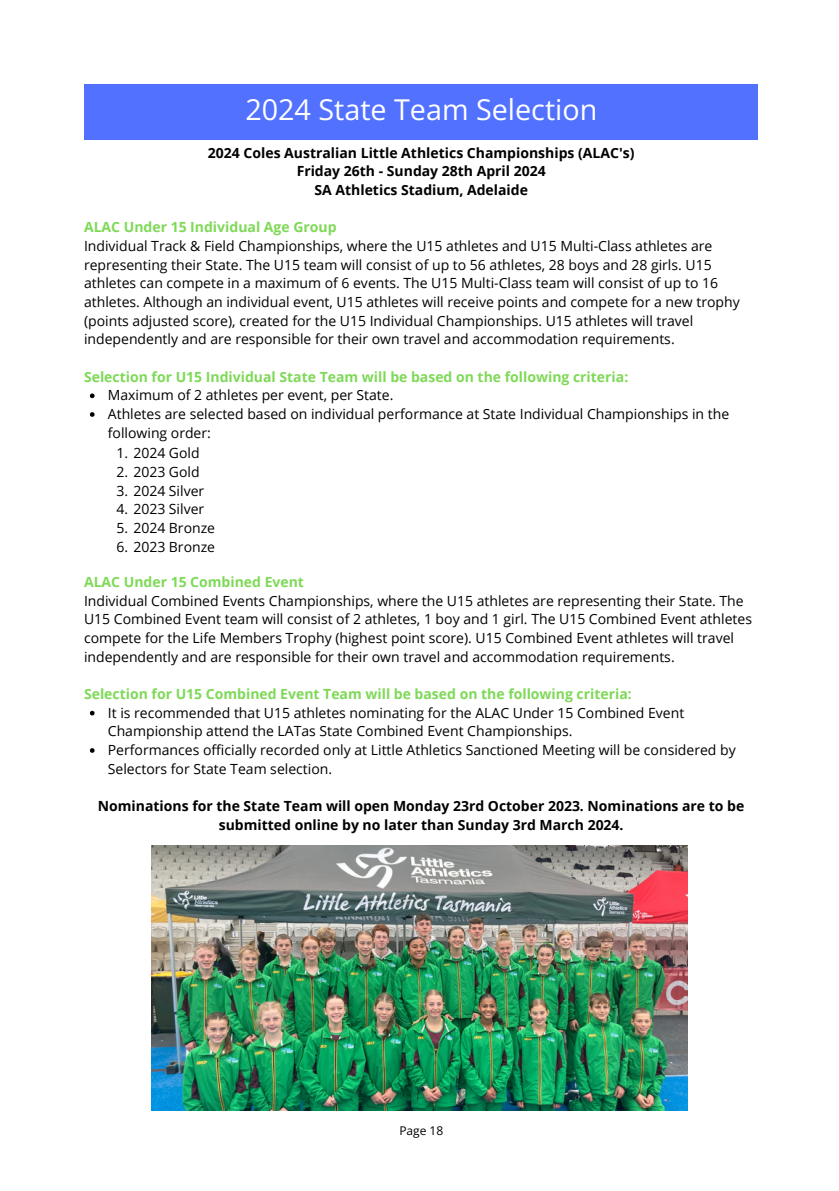
<style>
.page{position:relative;width:839px;height:1191px;background:#fff}
.page>*{position:absolute;margin:0;border:0;box-sizing:border-box;transform-origin:0 0}
.t1{font:28.8px "Open Sans";color:#fff}
.t2{font:14px/18.6px "Open Sans";color:#000}
.t3{font:700 14px/18.6px "Open Sans";color:#000;text-align:center}
.t4{font:700 14px "Open Sans";color:#7ed957}
.t5{font:12px "Open Sans";color:#000}
</style>
<div class="page">
<div style="left:84px;top:84px;width:674px;height:55px;background:#5271ff"></div>
<svg style="left:90px;top:393px;width:5px;height:5px"></svg>
<svg style="left:90px;top:412px;width:5px;height:5px"></svg>
<svg style="left:90px;top:711px;width:5px;height:4px"></svg>
<svg style="left:90px;top:748px;width:5px;height:5px"></svg>
<img style="left:151px;top:845px;width:536px;height:266px">
<p class="t1" style="left:245px;top:90px;width:353px">2024 State Team Selection</p>
<p class="t3" style="left:208px;top:143px;width:428px">2024 Coles Australian Little Athletics Championships (ALAC's)</p>
<p class="t3" style="left:297px;top:162px;width:250px">Friday 26th - Sunday 28th April 2024</p>
<p class="t3" style="left:314px;top:180px;width:215px">SA Athletics Stadium, Adelaide</p>
<p class="t4" style="left:84px;top:218px;width:254px">ALAC Under 15 Individual Age Group</p>
<p class="t2" style="left:84px;top:236px;width:657px">Individual Track &amp; Field Championships, where the U15 athletes and U15 Multi-Class athletes are representing their State. The U15 team will consist of up to 56 athletes, 28 boys and 28 girls. U15 athletes can compete in a maximum of 6 events. The U15 Multi-Class team will consist of up to 16 athletes. Although an individual event, U15 athletes will receive points and compete for a new trophy (points adjusted score), created for the U15 Individual Championships. U15 athletes will travel independently and are responsible for their own travel and accommodation requirements.</p>
<p class="t4" style="left:84px;top:367px;width:545px">Selection for U15 Individual State Team will be based on the following criteria:</p>
<p class="t2" style="left:108px;top:386px;width:287px">Maximum of 2 athletes per event, per State.</p>
<p class="t2" style="left:108px;top:404px;width:622px">Athletes are selected based on individual performance at State Individual Championships in the following order:</p>
<p class="t2" style="left:117px;top:444px;width:85px">1. 2024 Gold</p>
<p class="t2" style="left:117px;top:462px;width:85px">2. 2023 Gold</p>
<p class="t2" style="left:117px;top:481px;width:89px">3. 2024 Silver</p>
<p class="t2" style="left:117px;top:500px;width:89px">4. 2023 Silver</p>
<p class="t2" style="left:117px;top:518px;width:100px">5. 2024 Bronze</p>
<p class="t2" style="left:117px;top:537px;width:100px">6. 2023 Bronze</p>
<p class="t4" style="left:84px;top:572px;width:221px">ALAC Under 15 Combined Event</p>
<p class="t2" style="left:84px;top:591px;width:669px">Individual Combined Events Championships, where the U15 athletes are representing their State. The U15 Combined Event team will consist of 2 athletes, 1 boy and 1 girl. The U15 Combined Event athletes compete for the Life Members Trophy (highest point score). U15 Combined Event athletes will travel independently and are responsible for their own travel and accommodation requirements.</p>
<p class="t4" style="left:84px;top:684px;width:549px">Selection for U15 Combined Event Team will be based on the following criteria:</p>
<p class="t2" style="left:108px;top:703px;width:578px">It is recommended that U15 athletes nominating for the ALAC Under 15 Combined Event<br>Championship attend the LATas State Combined Event Championships.</p>
<p class="t2" style="left:108px;top:740px;width:629px">Performances officially recorded only at Little Athletics Sanctioned Meeting will be considered by<br>Selectors for State Team selection.</p>
<p class="t3" style="left:98px;top:796px;width:648px">Nominations for the State Team will open Monday 23rd October 2023. Nominations are to be submitted online by no later than Sunday 3rd March 2024.</p>
<p class="t5" style="left:399px;top:1122px;width:45px">Page 18</p>
</div>
